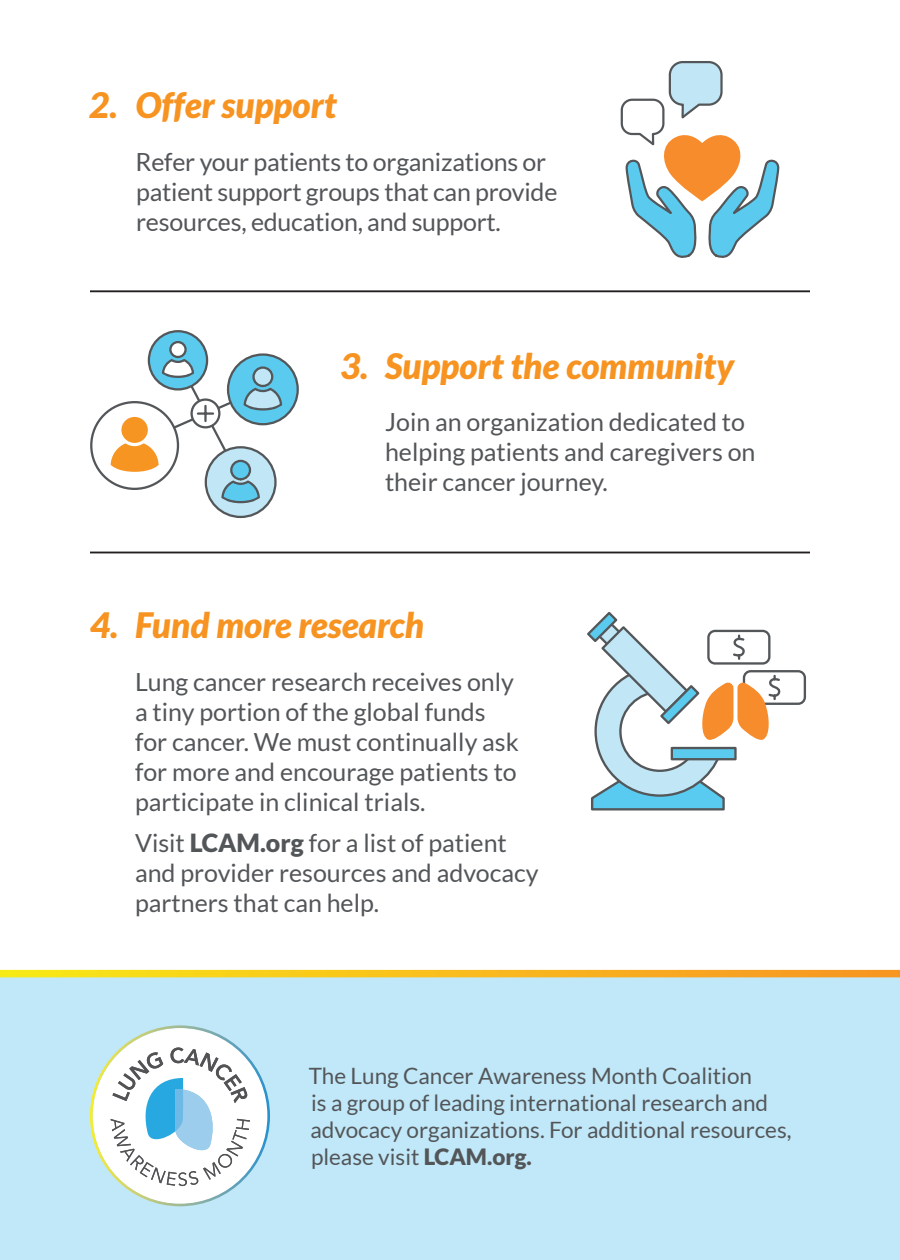
<style>
.page{position:relative;width:900px;height:1260px;background:#fff}
.page>*{position:absolute;margin:0;border:0;box-sizing:border-box;transform-origin:0 0}
.t1{font:italic 900 35px "Lato";color:#f79321}
.Bullets{font:25px/30px "Lato";color:#535659}
.t2{font:22.5px/27px "Lato";color:#535659}
.s1{font-weight:900}
</style>
<div class="page">
<div style="left:0;top:974px;width:900px;height:286px;background:#c1e8f8"></div>
<svg style="left:0;top:970px;width:900px;height:7px;background:#f8bd1c"></svg>
<svg style="left:90px;top:1025px;width:180px;height:181px"></svg>
<hr style="left:90px;top:552px;width:720px;height:1px;background:#231f20">
<svg style="left:587px;top:612px;width:219px;height:199px"></svg>
<hr style="left:90px;top:290px;width:720px;height:2px;background:#231f20">
<svg style="left:626px;top:130px;width:153px;height:128px"></svg>
<div style="left:622px;top:100px;width:41px;height:34px;background:#fff;border-radius:10px"></div>
<div style="left:621px;top:99px;width:44px;height:36px;border:2px solid #54575a;border-radius:10px"></div>
<div style="left:670px;top:62px;width:52px;height:43px;background:#c1e7f6;border-radius:13px"></div>
<div style="left:669px;top:61px;width:54px;height:45px;border:2px solid #54575a;border-radius:13px"></div>
<div style="left:149px;top:331px;width:58px;height:58px;background:#5acbef;border-radius:50%"></div>
<div style="left:148px;top:330px;width:60px;height:61px;border:2px solid #54575a;border-radius:50%"></div>
<svg style="left:169px;top:341px;width:18px;height:17px"></svg>
<svg style="left:206px;top:447px;width:69px;height:70px"></svg>
<div style="left:228px;top:355px;width:70px;height:69px;background:#5acbef;border-radius:50%"></div>
<div style="left:227px;top:353px;width:72px;height:72px;border:2px solid #54575a;border-radius:50%"></div>
<svg style="left:111px;top:357px;width:171px;height:146px"></svg>
<p class="t1" style="left:89px;top:85px;width:249px">2. Offer support</p>
<p class="Bullets" style="left:136px;top:146px;width:423px">Refer your patients to organizations or patient support groups that can provide resources, education, and support.</p>
<p class="t1" style="left:340px;top:345px;width:396px">3. Support the community</p>
<p class="Bullets" style="left:385px;top:407px;width:372px">Join an organization dedicated to helping patients and caregivers on their cancer journey.</p>
<p class="t1" style="left:90px;top:605px;width:336px">4. Fund more research</p>
<p class="Bullets" style="left:135px;top:667px;width:385px">Lung cancer research receives only a tiny portion of the global funds for cancer. We must continually ask for more and encourage patients to participate in clinical trials.</p>
<p class="Bullets" style="left:135px;top:828px;width:405px">Visit <span class="s1">LCAM.org</span> for a list of patient and provider resources and advocacy partners that can help.</p>
<p class="t2" style="left:309px;top:1063px;width:484px">The Lung Cancer Awareness Month Coalition<br>is a group of leading international research and advocacy organizations. For additional resources, please visit <span class="s1">LCAM.org.</span></p>
</div>
